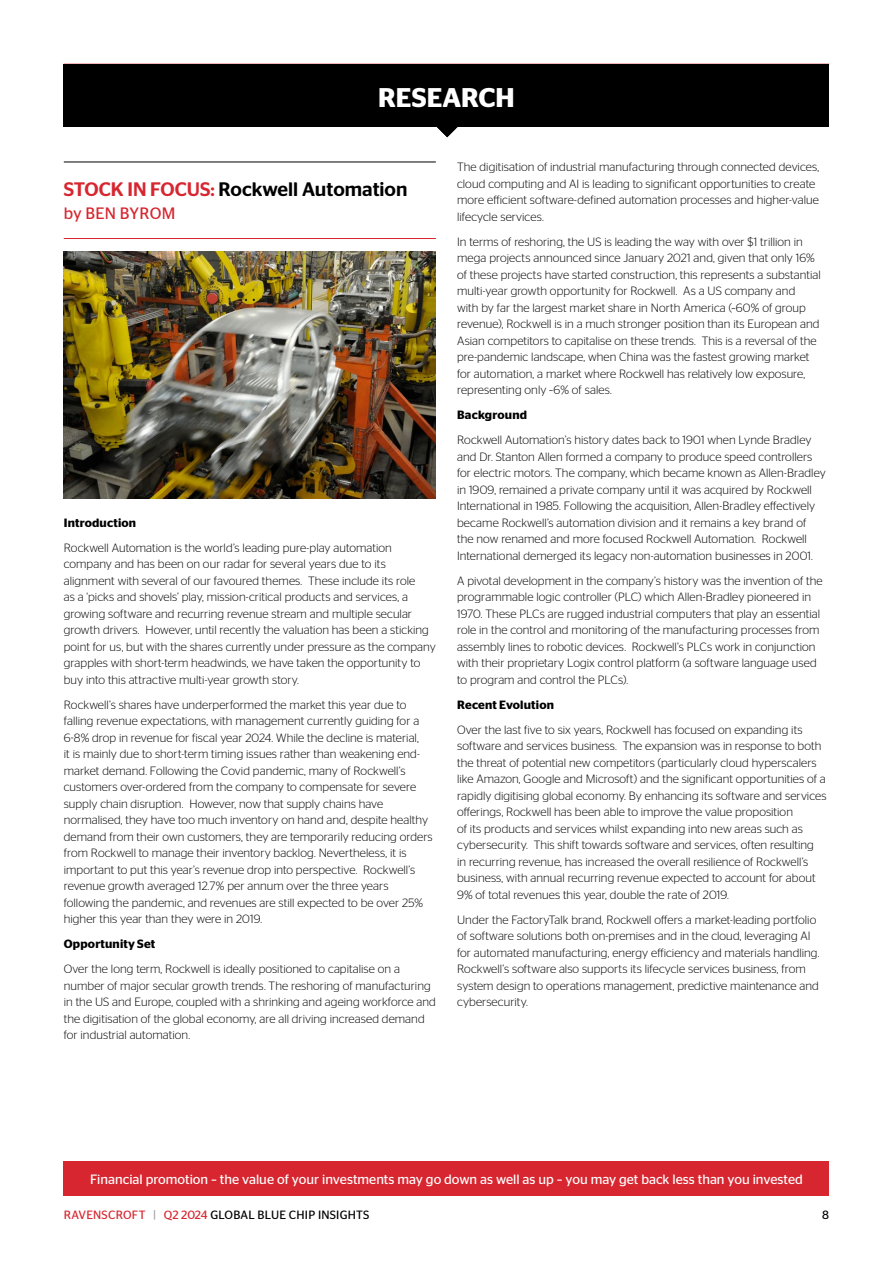
<style>
.page{position:relative;width:893px;height:1263px;background:#fff}
.page>*{position:absolute;margin:0;border:0;box-sizing:border-box;transform-origin:0 0}
.t1{font:600 27px "Stag Sans";color:#fff}
.t2{font:500 19.5px "Stag Sans";color:#000}
.t3{font:16.5px "Stag Sans";letter-spacing:.02em;color:#d72630}
.t4{font:13.5px "Stag Sans";color:#fff}
.t5{font:300 12px/16.5px "Stag Sans";letter-spacing:.005em;color:#000}
.t6{font:600 12px "Stag Sans";letter-spacing:.015em;color:#000}
.t7{font:12px "Stag Sans";letter-spacing:.02em;color:#000}
.s1{color:#d72630}
.s2{color:#9d9d9c}
</style>
<div class="page">
<div style="left:64px;top:1161px;width:765px;height:34px;background:#d72630"></div>
<svg style="left:437px;top:127px;width:21px;height:10px"></svg>
<hr style="left:64px;top:64px;width:765px;height:1px;background:#d72630">
<div style="left:64px;top:65px;width:765px;height:62px;background:#000"></div>
<hr style="left:64px;top:162px;width:372px;height:1px;background:#000">
<hr style="left:64px;top:238px;width:372px;height:1px;background:#d72630">
<img style="left:64px;top:252px;width:372px;height:246px">
<h1 class="t1" style="left:378px;top:82px;width:138px">RESEARCH</h1>
<h2 class="t2" style="left:64px;top:178px;width:345px"><span class="s1">STOCK IN FOCUS:</span> Rockwell Automation</h2>
<h3 class="t3" style="left:64px;top:204px;width:113px">by BEN BYROM</h3>
<p class="t6" style="left:64px;top:516px;width:74px">Introduction</p>
<p class="t5" style="left:64px;top:539px;width:373px">Rockwell Automation is the world’s leading pure-play automation company and has been on our radar for several years due to its alignment with several of our favoured themes. These include its role<br>as a ‘picks and shovels’ play, mission-critical products and services, a growing software and recurring revenue stream and multiple secular growth drivers. However, until recently the valuation has been a sticking point for us, but with the shares currently under pressure as the company grapples with short-term headwinds, we have taken the opportunity to buy into this attractive multi-year growth story.</p>
<p class="t5" style="left:64px;top:696px;width:370px">Rockwell’s shares have underperformed the market this year due to falling revenue expectations, with management currently guiding for a 6-8% drop in revenue for fiscal year 2024. While the decline is material,<br>it is mainly due to short-term timing issues rather than weakening end&shy;market demand. Following the Covid pandemic, many of Rockwell’s customers over-ordered from the company to compensate for severe supply chain disruption. However, now that supply chains have normalised, they have too much inventory on hand and, despite healthy demand from their own customers, they are temporarily reducing orders from Rockwell to manage their inventory backlog. Nevertheless, it is important to put this year’s revenue drop into perspective. Rockwell’s revenue growth averaged 12.7% per annum over the three years following the pandemic, and revenues are still expected to be over 25% higher this year than they were in 2019.</p>
<p class="t6" style="left:64px;top:937px;width:93px">Opportunity Set</p>
<p class="t5" style="left:64px;top:961px;width:374px">Over the long term, Rockwell is ideally positioned to capitalise on a number of major secular growth trends. The reshoring of manufacturing in the US and Europe, coupled with a shrinking and ageing workforce and the digitisation of the global economy, are all driving increased demand for industrial automation.</p>
<p class="t5" style="left:457px;top:159px;width:364px">The digitisation of industrial manufacturing through connected devices, cloud computing and AI is leading to significant opportunities to create more efficient software-defined automation processes and higher-value lifecycle services.</p>
<p class="t5" style="left:457px;top:233px;width:365px">In terms of reshoring, the US is leading the way with over $1 trillion in mega projects announced since January 2021 and, given that only 16% of these projects have started construction, this represents a substantial multi-year growth opportunity for Rockwell. As a US company and<br>with by far the largest market share in North America (~60% of group revenue), Rockwell is in a much stronger position than its European and Asian competitors to capitalise on these trends. This is a reversal of the pre-pandemic landscape, when China was the fastest growing market for automation, a market where Rockwell has relatively low exposure, representing only ~6% of sales.</p>
<p class="t6" style="left:457px;top:408px;width:72px">Background</p>
<p class="t5" style="left:457px;top:432px;width:370px">Rockwell Automation’s history dates back to 1901 when Lynde Bradley and Dr. Stanton Allen formed a company to produce speed controllers for electric motors. The company, which became known as Allen-Bradley in 1909, remained a private company until it was acquired by Rockwell International in 1985. Following the acquisition, Allen-Bradley effectively became Rockwell’s automation division and it remains a key brand of<br>the now renamed and more focused Rockwell Automation. Rockwell International demerged its legacy non-automation businesses in 2001.</p>
<p class="t5" style="left:457px;top:572px;width:367px">A pivotal development in the company’s history was the invention of the programmable logic controller (PLC) which Allen-Bradley pioneered in 1970. These PLCs are rugged industrial computers that play an essential role in the control and monitoring of the manufacturing processes from assembly lines to robotic devices. Rockwell’s PLCs work in conjunction with their proprietary Logix control platform (a software language used to program and control the PLCs).</p>
<p class="t6" style="left:457px;top:698px;width:98px">Recent Evolution</p>
<p class="t5" style="left:457px;top:721px;width:371px">Over the last five to six years, Rockwell has focused on expanding its software and services business. The expansion was in response to both the threat of potential new competitors (particularly cloud hyperscalers like Amazon, Google and Microsoft) and the significant opportunities of a rapidly digitising global economy. By enhancing its software and services offerings, Rockwell has been able to improve the value proposition<br>of its products and services whilst expanding into new areas such as cybersecurity. This shift towards software and services, often resulting<br>in recurring revenue, has increased the overall resilience of Rockwell’s business, with annual recurring revenue expected to account for about 9% of total revenues this year, double the rate of 2019.</p>
<p class="t5" style="left:457px;top:911px;width:364px">Under the FactoryTalk brand, Rockwell offers a market-leading portfolio of software solutions both on-premises and in the cloud, leveraging AI for automated manufacturing, energy efficiency and materials handling.<br>Rockwell’s software also supports its lifecycle services business, from system design to operations management, predictive maintenance and cybersecurity.</p>
<p class="t4" style="left:90px;top:1171px;width:714px">Financial promotion – the value of your investments may go down as well as up – you may get back less than you invested</p>
<p class="t7" style="left:64px;top:1208px;width:307px"><span class="s1">RAVENSCROFT</span> <span class="s2">|</span> <span class="s1">Q2 2024</span> GLOBAL BLUE CHIP INSIGHTS</p>
<p class="t7" style="left:822px;top:1208px;width:8px">8</p>
</div>
